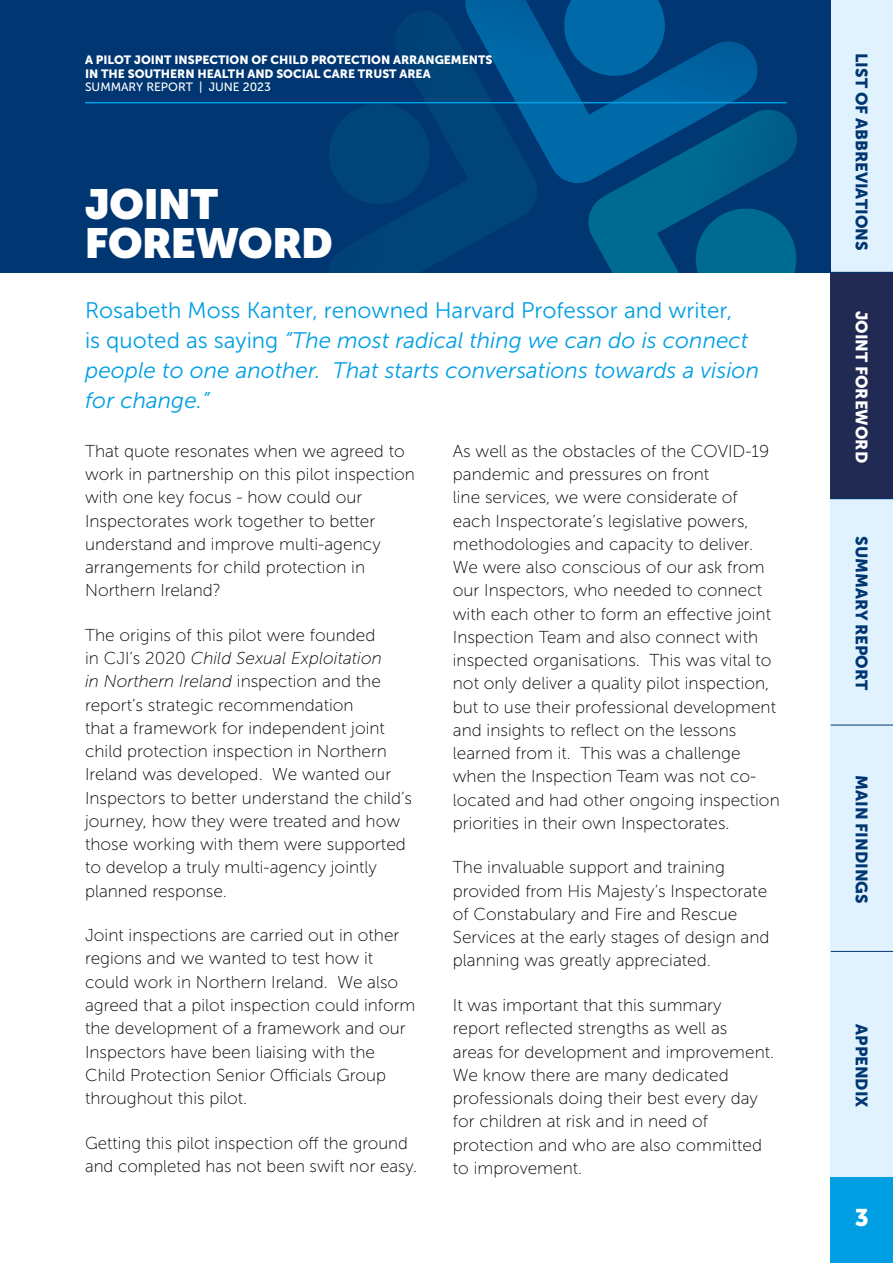
<style>
.page{position:relative;width:893px;height:1263px;background:#fff}
.page>*{position:absolute;margin:0;border:0;box-sizing:border-box;transform-origin:0 0}
.H2_-_Chapter{font:900 42px/39px "Museo Sans Display";color:#fff}
.t1{font:24px "Museo Sans 900";color:#fff}
.Leadin{font:italic 22.5px/30px "Museo Sans 300";color:#009fe3}
.Body{font:17.25px/23.2px "Museo Sans 100";color:#000}
.t2{font:16.5px "Museo Sans 900";color:#003671}
.t3{font:16.5px "Museo Sans 900";color:#fff}
.t4{font:12px/13.5px "Museo Sans 900";color:#fff}
.t5{font:12px "Museo Sans 500";color:#fff}
.s1{font-style:normal}
.s2{font-style:italic}
</style>
<div class="page">
<div style="left:831px;top:0;width:62px;height:1178px;background:#dff2fd"></div>
<div style="left:831px;top:272px;width:62px;height:227px;background:#202a52"></div>
<hr style="left:831px;top:272px;width:62px;height:1px;background:#003671">
<hr style="left:831px;top:498px;width:62px;height:1px;background:#003671">
<hr style="left:831px;top:725px;width:62px;height:1px;background:#003671">
<hr style="left:831px;top:951px;width:62px;height:1px;background:#003671">
<hr style="left:831px;top:1177px;width:62px;height:1px;background:#003671">
<div style="left:831px;top:1178px;width:62px;height:85px;background:#009fe3"></div>
<div style="left:0;top:0;width:831px;height:272px;background:#003671"></div>
<svg style="left:555px;top:41px;width:203px;height:139px"></svg>
<svg style="left:559px;top:0;width:112px;height:82px"></svg>
<svg style="left:278px;top:0;width:277px;height:272px"></svg>
<svg style="left:323px;top:98px;width:112px;height:112px"></svg>
<svg style="left:565px;top:91px;width:232px;height:181px"></svg>
<svg style="left:690px;top:203px;width:107px;height:69px"></svg>
<hr style="left:85px;top:102px;width:702px;height:1px;background:#009fe3">
<p class="t4" style="left:85px;top:53px;width:409px">A PILOT JOINT INSPECTION OF CHILD PROTECTION ARRANGEMENTS<br>IN THE SOUTHERN HEALTH AND SOCIAL CARE TRUST AREA</p>
<p class="t5" style="left:85px;top:81px;width:187px">SUMMARY REPORT | JUNE 2023</p>
<h2 class="H2_-_Chapter" style="left:85px;top:185px;width:249px">JOINT<br>FOREWORD</h2>
<p class="Leadin" style="left:85px;top:296px;width:675px"><span class="s1">Rosabeth Moss Kanter, renowned Harvard Professor and writer,<br>is quoted as saying</span> “The most radical thing we can do is connect people to one another. That starts conversations towards a vision for change.”</p>
<p class="Body" style="left:85px;top:439px;width:331px">That quote resonates when we agreed to work in partnership on this pilot inspection with one key focus - how could our Inspectorates work together to better understand and improve multi-agency arrangements for child protection in Northern Ireland?</p>
<p class="Body" style="left:85px;top:624px;width:329px">The origins of this pilot were founded<br>in CJI’s 2020 <span class="s2">Child Sexual Exploitation<br>in Northern Ireland</span> inspection and the report’s strategic recommendation<br>that a framework for independent joint child protection inspection in Northern Ireland was developed. We wanted our Inspectors to better understand the child’s journey, how they were treated and how those working with them were supported to develop a truly multi-agency jointly planned response.</p>
<p class="Body" style="left:85px;top:924px;width:332px">Joint inspections are carried out in other regions and we wanted to test how it could work in Northern Ireland. We also agreed that a pilot inspection could inform the development of a framework and our Inspectors have been liaising with the Child Protection Senior Officials Group throughout this pilot.</p>
<p class="Body" style="left:85px;top:1131px;width:334px">Getting this pilot inspection off the ground and completed has not been swift nor easy.</p>
<p class="Body" style="left:453px;top:439px;width:328px">As well as the obstacles of the COVID-19 pandemic and pressures on front<br>line services, we were considerate of each Inspectorate’s legislative powers, methodologies and capacity to deliver.<br>We were also conscious of our ask from our Inspectors, who needed to connect with each other to form an effective joint Inspection Team and also connect with inspected organisations. This was vital to not only deliver a quality pilot inspection, but to use their professional development and insights to reflect on the lessons learned from it. This was a challenge when the Inspection Team was not co&shy;located and had other ongoing inspection priorities in their own Inspectorates.</p>
<p class="Body" style="left:453px;top:856px;width:318px">The invaluable support and training provided from His Majesty’s Inspectorate of Constabulary and Fire and Rescue Services at the early stages of design and planning was greatly appreciated.</p>
<p class="Body" style="left:453px;top:994px;width:323px">It was important that this summary<br>report reflected strengths as well as<br>areas for development and improvement.<br>We know there are many dedicated professionals doing their best every day for children at risk and in need of protection and who are also committed to improvement.</p>
<p class="t2" style="left:871px;top:53px;width:199px;rotate:90deg">LIST OF ABBREVIATIONS</p>
<p class="t3" style="left:871px;top:311px;width:154px;rotate:90deg">JOINT FOREWORD</p>
<p class="t2" style="left:871px;top:536px;width:156px;rotate:90deg">SUMMARY REPORT</p>
<p class="t2" style="left:871px;top:775px;width:130px;rotate:90deg">MAIN FINDINGS</p>
<p class="t2" style="left:871px;top:1024px;width:85px;rotate:90deg">APPENDIX</p>
<h2 class="t1" style="left:855px;top:1204px;width:16px">3</h2>
</div>
